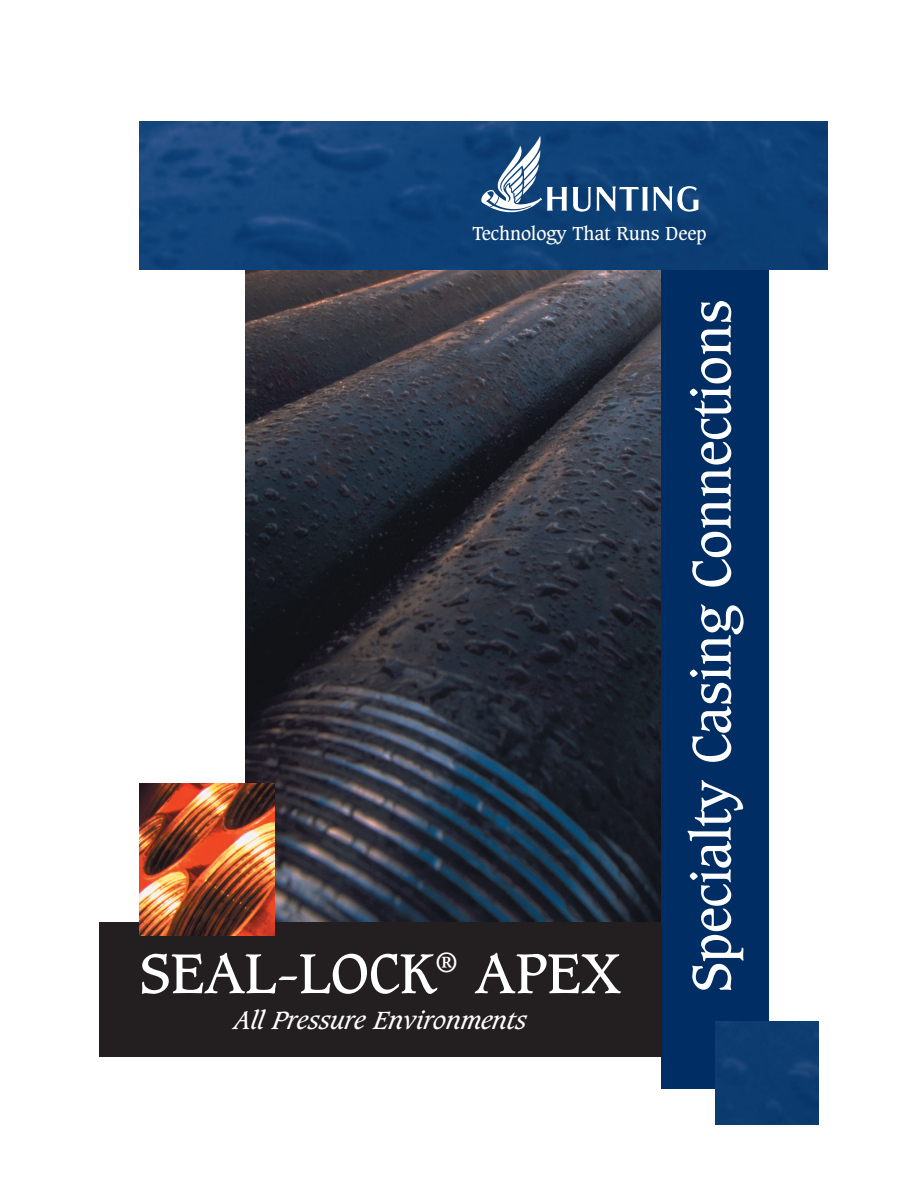
<style>
.page{position:relative;width:918px;height:1188px;background:#fff}
.page>*{position:absolute;margin:0;border:0;box-sizing:border-box;transform-origin:0 0}
.t1{font:54px "Caxton";letter-spacing:-.005em;color:#fff}
.t2{font:52.5px "Caxton";letter-spacing:-.005em;color:#fff}
.t3{font:italic 24px "Caxton";color:#fff}
.t4{font:18.15px "Caxton";color:#fff}
</style>
<div class="page">
<img style="left:245px;top:270px;width:417px;height:652px">
<div style="left:662px;top:270px;width:108px;height:819px;background:#002e64"></div>
<img style="left:140px;top:122px;width:688px;height:148px">
<svg style="left:481px;top:136px;width:86px;height:76px"></svg>
<svg style="left:573px;top:186px;width:125px;height:26px"></svg>
<div style="left:716px;top:1022px;width:103px;height:103px;background:#0c3c70"></div>
<div style="left:99px;top:922px;width:563px;height:136px;background:#231f20"></div>
<img style="left:140px;top:783px;width:134px;height:153px">
<p class="t4" style="left:472px;top:225px;width:236px">Technology That Runs Deep</p>
<p class="t1" style="left:140px;top:948px;width:482px">SEAL-LOCK<sup>®</sup> APEX</p>
<p class="t3" style="left:234px;top:1009px;width:294px">All Pressure Environments</p>
<p class="t2" style="left:687px;top:992px;width:694px;rotate:-90deg">Specialty Casing Connections</p>
</div>
